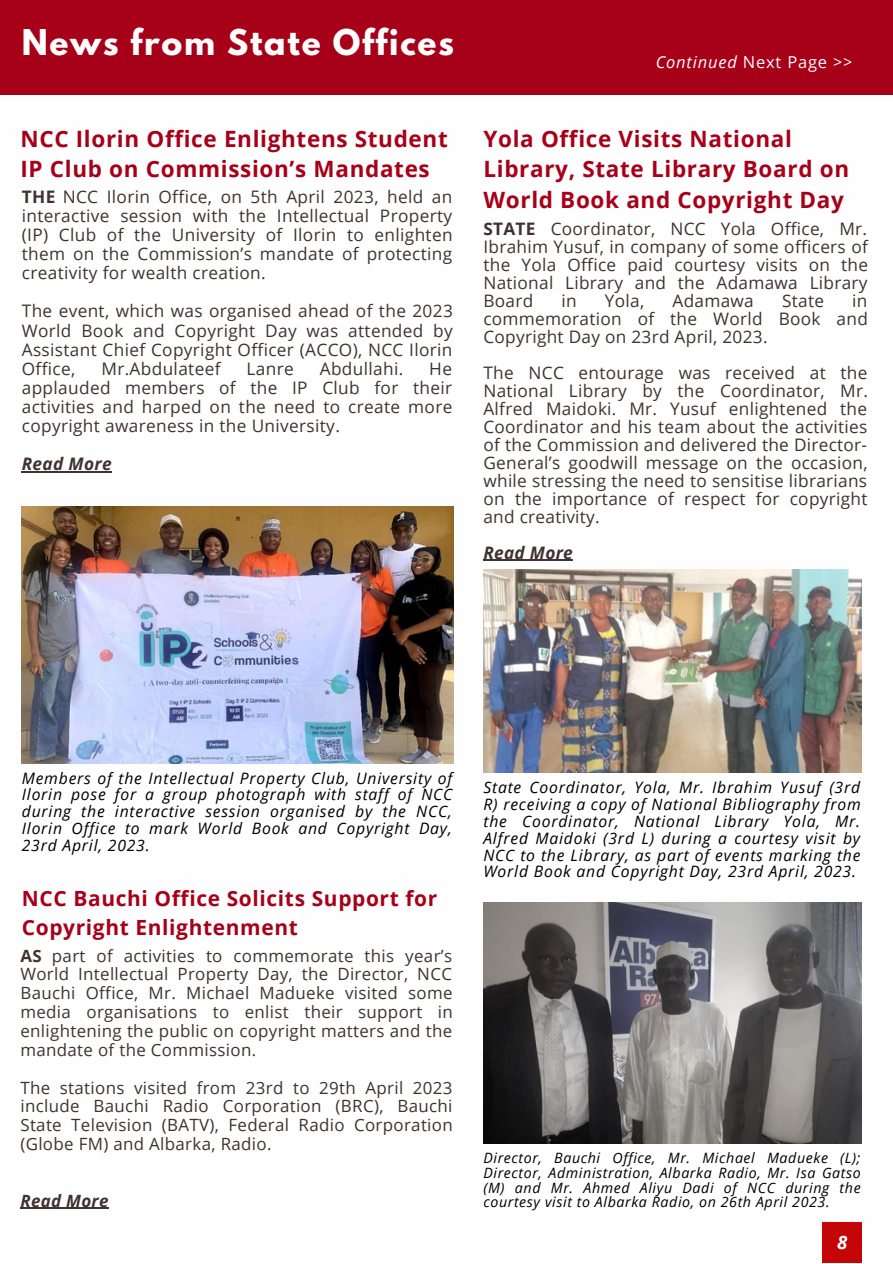
<style>
.page{position:relative;width:893px;height:1264px;background:#fff}
.page>*{position:absolute;margin:0;border:0;box-sizing:border-box;transform-origin:0 0}
.t1{font:700 31.5px "League Spartan";letter-spacing:.055em;color:#fefefe}
.t2{font:700 22.5px/30.3px "Open Sans";letter-spacing:.03em;color:#a70119}
.t3{font:700 20.85px "Open Sans";letter-spacing:.03em;color:#a70119}
.t4{font:italic 700 18.45px "Open Sans";color:#fff}
.t5{font:17.25px/18px "Open Sans";letter-spacing:.02em;color:#403231;text-align:justify}
.t6{font:italic 700 17.25px "Open Sans";letter-spacing:.02em;color:#403231}
.t7{font:16.95px/18.9px "Open Sans";letter-spacing:.02em;color:#403231;text-align:justify}
.t8{font:italic 700 16.95px "Open Sans";letter-spacing:.02em;color:#403231}
.t9{font:italic 16.5px "Open Sans";letter-spacing:.05em;color:#fff}
.t10{font:italic 15.75px/16.8px "Open Sans";letter-spacing:.05em;color:#000;text-align:justify}
.t11{font:italic 14.25px/14.5px "Open Sans";letter-spacing:.04em;color:#000;text-align:justify}
.s1{font-weight:700}
.s2{font-style:normal}
</style>
<div class="page">
<div style="left:0;top:0;width:892px;height:94px;background:#a70119"></div>
<div style="left:822px;top:1222px;width:39px;height:40px;background:#c40609"></div>
<img style="left:483px;top:902px;width:378px;height:241px">
<img style="left:22px;top:507px;width:431px;height:256px">
<hr style="left:22px;top:471px;width:90px;height:1px;background:#403231">
<img style="left:483px;top:570px;width:378px;height:202px">
<hr style="left:483px;top:560px;width:90px;height:1px;background:#403231">
<hr style="left:20px;top:1207px;width:89px;height:1px;background:#403231">
<p class="t1" style="left:22px;top:26px;width:433px">News from State Offices</p>
<p class="t2" style="left:20px;top:123px;width:429px">NCC Ilorin Office Enlightens Student<br>IP Club on Commission’s Mandates</p>
<p class="t5" style="left:22px;top:186px;width:432px;line-height:19px"><span class="s1">THE</span> NCC Ilorin Office, on 5th April 2023, held an interactive session with the Intellectual Property (IP) Club of the University of Ilorin to enlighten them on the Commission’s mandate of protecting creativity for wealth creation.</p>
<p class="t5" style="left:22px;top:301px;width:432px;line-height:19px">The event, which was organised ahead of the 2023<br>World Book and Copyright Day was attended by Assistant Chief Copyright Officer (ACCO), NCC Ilorin Office,</p>
<p class="t5" style="left:101px;top:359px;width:121px">Mr.Abdulateef</p>
<p class="t5" style="left:246px;top:359px;width:49px">Lanre</p>
<p class="t5" style="left:320px;top:359px;width:85px">Abdullahi.</p>
<p class="t5" style="left:22px;top:358px;width:432px;line-height:19px;text-indent:407px">He applauded members of the IP Club for their activities and harped on the need to create more copyright awareness in the University.</p>
<p class="t6" style="left:22px;top:452px;width:91px">Read More</p>
<p class="t9" style="left:655px;top:50px;width:198px">Continued <span class="s2">Next Page</span> &gt;&gt;</p>
<p class="t2" style="left:483px;top:123px;width:367px">Yola Office Visits National<br>Library, State Library Board on<br>World Book and Copyright Day</p>
<p class="t5" style="left:483px;top:219px;width:386px"><span class="s1">STATE</span> Coordinator, NCC Yola Office, Mr.<br>Ibrahim Yusuf, in company of some officers of the Yola Office paid courtesy visits on the National Library and the Adamawa Library Board</p>
<p class="t5" style="left:561px;top:291px;width:17px">in</p>
<p class="t5" style="left:605px;top:291px;width:41px">Yola,</p>
<p class="t5" style="left:672px;top:291px;width:83px">Adamawa</p>
<p class="t5" style="left:782px;top:291px;width:43px">State</p>
<p class="t5" style="left:483px;top:291px;width:386px;text-indent:369px">in commemoration of the World Book and Copyright Day on 23rd April, 2023.</p>
<p class="t5" style="left:483px;top:363px;width:386px">The NCC entourage was received at the National Library by the Coordinator, Mr.<br>Alfred Maidoki. Mr. Yusuf enlightened the Coordinator and his team about the activities of the Commission and delivered the Director-General’s goodwill message on the occasion, while stressing the need to sensitise librarians on the importance of respect for copyright and creativity.</p>
<p class="t6" style="left:483px;top:540px;width:91px">Read More</p>
<p class="t10" style="left:22px;top:769px;width:432px">Members of the Intellectual Property Club, University of Ilorin pose for a group photograph with staff of NCC during the interactive session organised by the NCC, Ilorin Office to mark World Book and Copyright Day, 23rd April, 2023.</p>
<p class="t3" style="left:22px;top:884px;width:417px">NCC Bauchi Office Solicits Support for</p>
<p class="t3" style="left:22px;top:912px;width:277px">Copyright Enlightenment</p>
<p class="t7" style="left:20px;top:945px;width:434px"><span class="s1">AS</span> part of activities to commemorate this year’s World Intellectual Property Day, the Director, NCC Bauchi Office, Mr. Michael Madueke visited some media organisations to enlist their support in enlightening the public on copyright matters and the mandate of the Commission.</p>
<p class="t7" style="left:20px;top:1077px;width:434px">The stations visited from 23rd to 29th April 2023 include Bauchi Radio Corporation (BRC), Bauchi State Television (BATV), Federal Radio Corporation (Globe FM) and Albarka, Radio.</p>
<p class="t8" style="left:20px;top:1188px;width:90px">Read More</p>
<p class="t10" style="left:483px;top:778px;width:379px">State Coordinator, Yola, Mr. Ibrahim Yusuf (3rd R) receiving a copy of National Bibliography from the Coordinator, National Library Yola, Mr.<br>Alfred Maidoki (3rd L) during a courtesy visit by NCC to the Library, as part of events marking the World Book and Copyright Day, 23rd April, 2023.</p>
<p class="t11" style="left:483px;top:1150px;width:379px">Director, Bauchi Office, Mr. Michael Madueke (L); Director, Administration, Albarka Radio, Mr. Isa Gatso (M) and Mr. Ahmed Aliyu Dadi of NCC during the courtesy visit to Albarka Radio, on 26th April 2023.</p>
<p class="t4" style="left:837px;top:1229px;width:12px">8</p>
</div>
